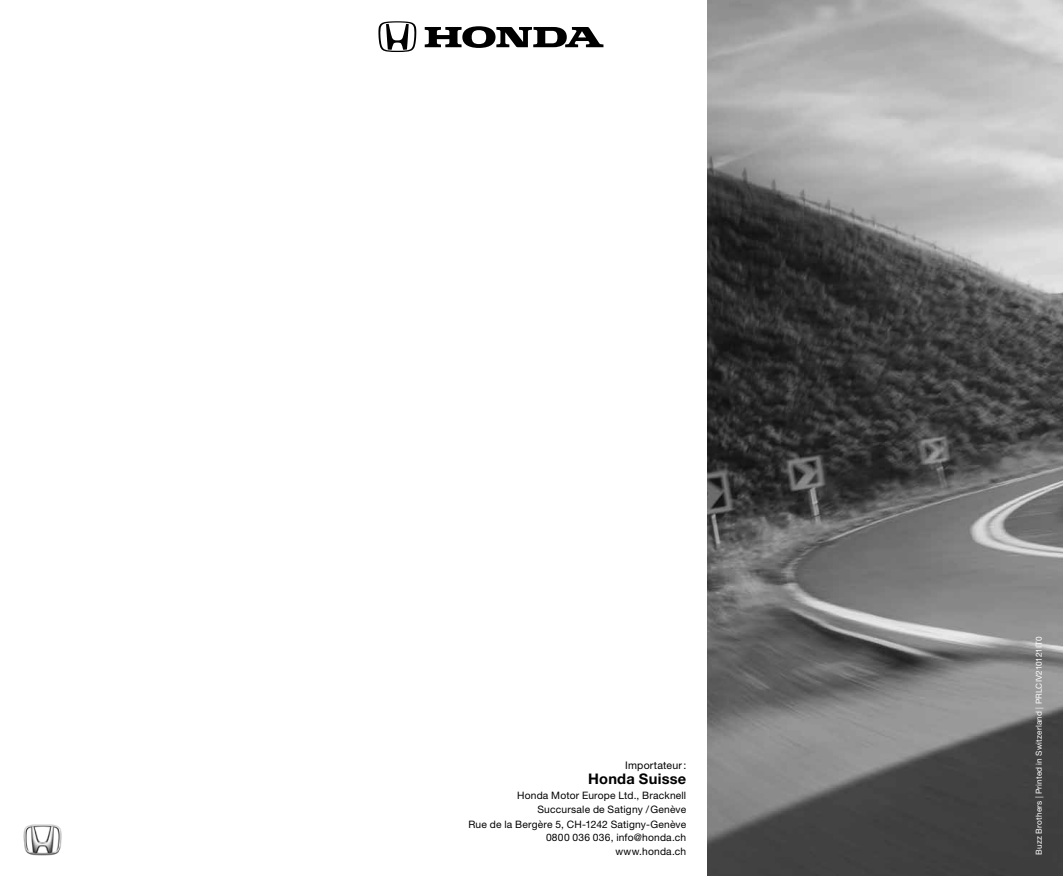
<style>
.page{position:relative;width:1063px;height:876px;background:#fff}
.page>*{position:absolute;margin:0;border:0;box-sizing:border-box;transform-origin:0 0}
.t1{font:700 14.7px "Helvetica Neue LT Std";letter-spacing:.015em;color:#000}
.t2{font:10.5px "Helvetica Neue LT Std";letter-spacing:.02em;color:#000}
.t3{font:10.2px/14.7px "Helvetica Neue LT Std";letter-spacing:.02em;color:#000;text-align:right}
.t4{font:8.25px "Helvetica Neue LT Std";letter-spacing:.02em;color:#fff}
</style>
<div class="page">
<img style="left:708px;top:0;width:355px;height:876px">
<img style="left:23px;top:824px;width:39px;height:32px">
<svg style="left:425px;top:26px;width:178px;height:22px"></svg>
<svg style="left:378px;top:21px;width:38px;height:31px"></svg>
<p class="t2" style="left:625px;top:759px;width:62px">Importateur:</p>
<h1 class="t1" style="left:588px;top:770px;width:100px">Honda Suisse</h1>
<p class="t3" style="left:468px;top:787px;width:219px">Honda Motor Europe Ltd., Bracknell<br>Succursale de Satigny /Genève<br>Rue de la Bergère 5, CH-1242 Satigny-Genève</p>
<p class="t3" style="left:546px;top:831px;width:142px;line-height:13.5px">0800 036 036, info@honda.ch www.honda.ch</p>
<p class="t4" style="left:1034px;top:855px;width:220px;rotate:-90deg">Buzz Brothers | Printed in Switzerland | PRLCIV210121IT0</p>
</div>
